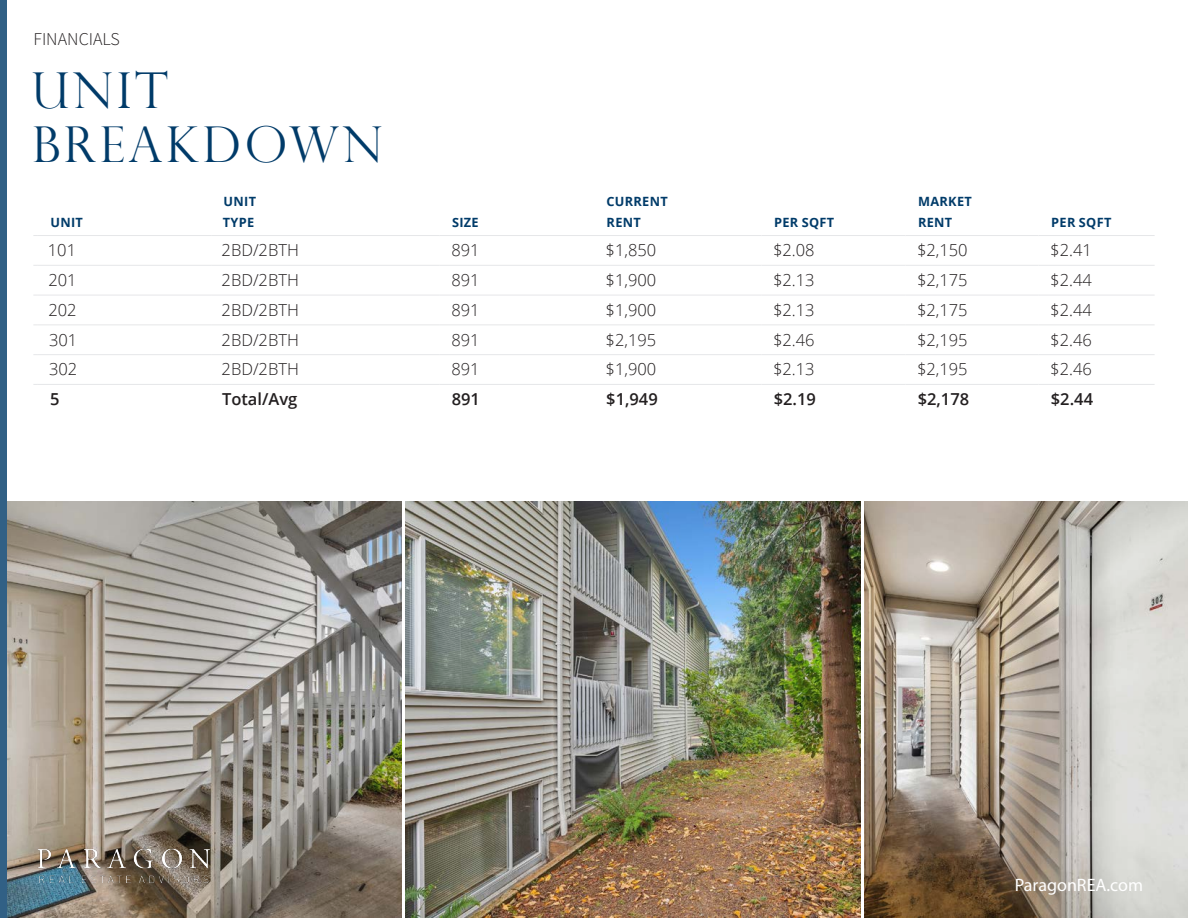
<style>
.page{position:relative;width:1188px;height:918px;background:#fff}
.page>*{position:absolute;margin:0;border:0;box-sizing:border-box;transform-origin:0 0}
.Page_Title{font:300 49.5px/54px "Perpetua Titling";letter-spacing:.07em;color:#003b69}
.t1{font:18px "Myriad Pro";color:#fff}
.t2{font:18px "Source Sans Variable";color:#231f20}
.Table_Text{font:300 16.5px "Open Sans";color:#231f20}
.Table_Text-2{font:600 16.5px "Open Sans";color:#231f20}
.Table_Text-3{font:700 12.75px/21px "Open Sans";letter-spacing:.025em;color:#003b69}
</style>
<div class="page">
<div style="left:0;top:0;width:7px;height:918px;background:#316085"></div>
<hr style="left:38px;top:235px;width:173px;height:1px;background:#e6e7e9">
<hr style="left:211px;top:235px;width:228px;height:1px;background:#e6e7e9">
<hr style="left:439px;top:235px;width:155px;height:1px;background:#e6e7e9">
<hr style="left:594px;top:235px;width:167px;height:1px;background:#e6e7e9">
<hr style="left:761px;top:235px;width:144px;height:1px;background:#e6e7e9">
<hr style="left:905px;top:235px;width:134px;height:1px;background:#e6e7e9">
<hr style="left:1039px;top:235px;width:116px;height:1px;background:#e6e7e9">
<hr style="left:38px;top:265px;width:173px;height:1px;background:#e6e7e9">
<hr style="left:211px;top:265px;width:228px;height:1px;background:#e6e7e9">
<hr style="left:439px;top:265px;width:155px;height:1px;background:#e6e7e9">
<hr style="left:594px;top:265px;width:167px;height:1px;background:#e6e7e9">
<hr style="left:761px;top:265px;width:144px;height:1px;background:#e6e7e9">
<hr style="left:905px;top:265px;width:134px;height:1px;background:#e6e7e9">
<hr style="left:1039px;top:265px;width:116px;height:1px;background:#e6e7e9">
<hr style="left:38px;top:295px;width:173px;height:1px;background:#e6e7e9">
<hr style="left:211px;top:295px;width:228px;height:1px;background:#e6e7e9">
<hr style="left:439px;top:295px;width:155px;height:1px;background:#e6e7e9">
<hr style="left:594px;top:295px;width:167px;height:1px;background:#e6e7e9">
<hr style="left:761px;top:295px;width:144px;height:1px;background:#e6e7e9">
<hr style="left:905px;top:295px;width:134px;height:1px;background:#e6e7e9">
<hr style="left:1039px;top:295px;width:116px;height:1px;background:#e6e7e9">
<hr style="left:38px;top:325px;width:173px;height:1px;background:#e6e7e9">
<hr style="left:211px;top:325px;width:228px;height:1px;background:#e6e7e9">
<hr style="left:439px;top:325px;width:155px;height:1px;background:#e6e7e9">
<hr style="left:594px;top:325px;width:167px;height:1px;background:#e6e7e9">
<hr style="left:761px;top:325px;width:144px;height:1px;background:#e6e7e9">
<hr style="left:905px;top:325px;width:134px;height:1px;background:#e6e7e9">
<hr style="left:1039px;top:325px;width:116px;height:1px;background:#e6e7e9">
<hr style="left:38px;top:354px;width:173px;height:1px;background:#e6e7e9">
<hr style="left:211px;top:354px;width:228px;height:1px;background:#e6e7e9">
<hr style="left:439px;top:354px;width:155px;height:1px;background:#e6e7e9">
<hr style="left:594px;top:354px;width:167px;height:1px;background:#e6e7e9">
<hr style="left:761px;top:354px;width:144px;height:1px;background:#e6e7e9">
<hr style="left:905px;top:354px;width:134px;height:1px;background:#e6e7e9">
<hr style="left:1039px;top:354px;width:116px;height:1px;background:#e6e7e9">
<hr style="left:38px;top:384px;width:173px;height:1px;background:#e6e7e9">
<hr style="left:211px;top:384px;width:228px;height:1px;background:#e6e7e9">
<hr style="left:439px;top:384px;width:155px;height:1px;background:#e6e7e9">
<hr style="left:594px;top:384px;width:167px;height:1px;background:#e6e7e9">
<hr style="left:761px;top:384px;width:144px;height:1px;background:#e6e7e9">
<hr style="left:905px;top:384px;width:134px;height:1px;background:#e6e7e9">
<hr style="left:1039px;top:384px;width:116px;height:1px;background:#e6e7e9">
<img style="left:406px;top:502px;width:454px;height:416px">
<img style="left:7px;top:502px;width:394px;height:416px">
<img style="left:864px;top:502px;width:324px;height:416px">
<img style="left:33px;top:842px;width:178px;height:49px">
<p class="t2" style="left:33px;top:28px;width:88px">FINANCIALS</p>
<p class="Page_Title" style="left:31px;top:63px;width:354px">UNIT<br>BREAKDOWN</p>
<p class="Table_Text-3" style="left:50px;top:211px;width:34px">UNIT</p>
<p class="Table_Text-3" style="left:223px;top:190px;width:35px">UNIT<br>TYPE</p>
<p class="Table_Text-3" style="left:452px;top:211px;width:28px">SIZE</p>
<p class="Table_Text-3" style="left:606px;top:190px;width:63px">CURRENT<br>RENT</p>
<p class="Table_Text-3" style="left:774px;top:211px;width:62px">PER SQFT</p>
<p class="Table_Text-3" style="left:918px;top:190px;width:55px">MARKET<br>RENT</p>
<p class="Table_Text-3" style="left:1051px;top:211px;width:62px">PER SQFT</p>
<p class="Table_Text" style="left:48px;top:239px;width:30px">101</p>
<p class="Table_Text" style="left:222px;top:239px;width:79px">2BD/2BTH</p>
<p class="Table_Text" style="left:451px;top:239px;width:30px">891</p>
<p class="Table_Text" style="left:606px;top:239px;width:52px">$1,850</p>
<p class="Table_Text" style="left:773px;top:239px;width:43px">$2.08</p>
<p class="Table_Text" style="left:917px;top:239px;width:52px">$2,150</p>
<p class="Table_Text" style="left:1050px;top:239px;width:43px">$2.41</p>
<p class="Table_Text" style="left:48px;top:269px;width:30px">201</p>
<p class="Table_Text" style="left:222px;top:269px;width:79px">2BD/2BTH</p>
<p class="Table_Text" style="left:451px;top:269px;width:30px">891</p>
<p class="Table_Text" style="left:606px;top:269px;width:52px">$1,900</p>
<p class="Table_Text" style="left:773px;top:269px;width:43px">$2.13</p>
<p class="Table_Text" style="left:917px;top:269px;width:52px">$2,175</p>
<p class="Table_Text" style="left:1050px;top:269px;width:43px">$2.44</p>
<p class="Table_Text" style="left:48px;top:299px;width:30px">202</p>
<p class="Table_Text" style="left:222px;top:299px;width:79px">2BD/2BTH</p>
<p class="Table_Text" style="left:451px;top:299px;width:30px">891</p>
<p class="Table_Text" style="left:606px;top:299px;width:52px">$1,900</p>
<p class="Table_Text" style="left:773px;top:299px;width:43px">$2.13</p>
<p class="Table_Text" style="left:917px;top:299px;width:52px">$2,175</p>
<p class="Table_Text" style="left:1050px;top:299px;width:43px">$2.44</p>
<p class="Table_Text" style="left:49px;top:328px;width:30px">301</p>
<p class="Table_Text" style="left:222px;top:328px;width:79px">2BD/2BTH</p>
<p class="Table_Text" style="left:451px;top:328px;width:30px">891</p>
<p class="Table_Text" style="left:606px;top:328px;width:52px">$2,195</p>
<p class="Table_Text" style="left:773px;top:328px;width:43px">$2.46</p>
<p class="Table_Text" style="left:917px;top:328px;width:52px">$2,195</p>
<p class="Table_Text" style="left:1050px;top:328px;width:43px">$2.46</p>
<p class="Table_Text" style="left:49px;top:358px;width:30px">302</p>
<p class="Table_Text" style="left:222px;top:358px;width:79px">2BD/2BTH</p>
<p class="Table_Text" style="left:451px;top:358px;width:30px">891</p>
<p class="Table_Text" style="left:606px;top:358px;width:52px">$1,900</p>
<p class="Table_Text" style="left:773px;top:358px;width:43px">$2.13</p>
<p class="Table_Text" style="left:917px;top:358px;width:52px">$2,195</p>
<p class="Table_Text" style="left:1050px;top:358px;width:43px">$2.46</p>
<p class="Table_Text-2" style="left:50px;top:388px;width:11px">5</p>
<p class="Table_Text-2" style="left:222px;top:388px;width:77px">Total/Avg</p>
<p class="Table_Text-2" style="left:452px;top:388px;width:30px">891</p>
<p class="Table_Text-2" style="left:606px;top:388px;width:53px">$1,949</p>
<p class="Table_Text-2" style="left:774px;top:388px;width:44px">$2.19</p>
<p class="Table_Text-2" style="left:918px;top:388px;width:53px">$2,178</p>
<p class="Table_Text-2" style="left:1051px;top:388px;width:44px">$2.44</p>
<p class="t1" style="left:1015px;top:874px;width:130px">ParagonREA.com</p>
</div>
